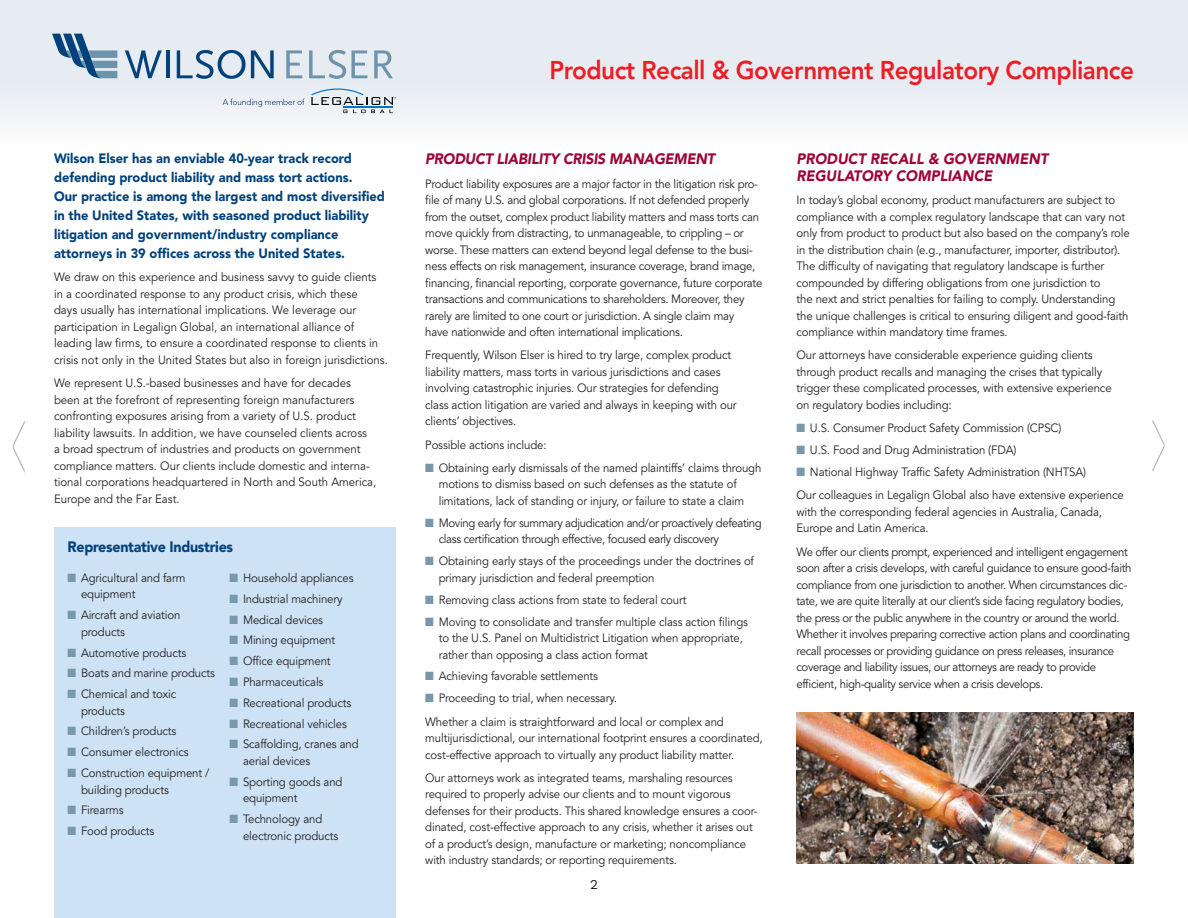
<style>
.page{position:relative;width:1188px;height:918px;background:#fff}
.page>*{position:absolute;margin:0;border:0;box-sizing:border-box;transform-origin:0 0}
.t1{font:100 108px "Work Sans";color:#939598;scale:.25 1}
.t2{font:800 25.5px "Avenir LT Std";letter-spacing:-.02em;color:#ee1d23;scale:.95 1}
.t3{font:italic 900 15px/16.5px "Avenir LT Std";color:#9d053a;scale:.95 1}
.t4{font:italic 900 15px "Avenir LT Std";letter-spacing:-.02em;color:#9d053a;scale:.95 1}
.t5{font:900 15px "Avenir LT Std";letter-spacing:-.02em;color:#01427c;scale:.95 1}
.t6{font:900 13.5px/18.9px "Avenir LT Std";color:#01427c;scale:.95 1}
.t7{font:13.5px "Work Sans";color:#231f20}
.t8{font:12px/16.5px "Avenir LT Std";letter-spacing:-.01em;color:#231f20;scale:.95 1}
.t9{font:12px/16.5px "Avenir LT Std";letter-spacing:-.03em;color:#231f20;scale:.95 1}
.s1{color:#7898ac}
</style>
<div class="page">
<div style="left:0;top:0;width:1188px;height:176px;background:linear-gradient(to bottom,#dee6ee,#fefefe)"></div>
<svg style="left:286px;top:50px;width:16px;height:28px"></svg>
<svg style="left:309px;top:50px;width:58px;height:29px;background:#c0d0db"></svg>
<svg style="left:374px;top:50px;width:19px;height:28px"></svg>
<hr style="left:166px;top:50px;width:3px;height:28px;background:#01427c">
<svg style="left:177px;top:50px;width:97px;height:29px;background:#9db6cc"></svg>
<svg style="left:125px;top:50px;width:37px;height:28px"></svg>
<svg style="left:52px;top:34px;width:65px;height:44px;background:#90acc3"></svg>
<svg style="left:311px;top:89px;width:85px;height:24px"></svg>
<svg style="left:223px;top:99px;width:82px;height:8px"></svg>
<div style="left:54px;top:527px;width:342px;height:391px;background:#cde2f5"></div>
<img style="left:796px;top:713px;width:338px;height:151px">
<h2 class="t2" style="left:549px;top:55px;width:617px">Product Recall &amp; Government Regulatory Compliance</h2>
<p class="t6" style="left:54px;top:149px;width:350px">Wilson Elser has an enviable 40-year track record defending product liability and mass tort actions.<br>Our practice is among the largest and most diversified in the United States, with seasoned product liability litigation and government/industry compliance attorneys in 39 offices across the United States.</p>
<p class="t8" style="left:54px;top:269px;width:353px">We draw on this experience and business savvy to guide clients in a coordinated response to any product crisis, which these<br>days usually has international implications. We leverage our participation in Legalign Global, an international alliance of leading law firms, to ensure a coordinated response to clients in crisis not only in the United States but also in foreign jurisdictions.</p>
<p class="t8" style="left:54px;top:375px;width:341px">We represent U.S.-based businesses and have for decades been at the forefront of representing foreign manufacturers confronting exposures arising from a variety of U.S. product liability lawsuits. In addition, we have counseled clients across<br>a broad spectrum of industries and products on government compliance matters. Our clients include domestic and interna&shy;tional corporations headquartered in North and South America, Europe and the Far East.</p>
<p class="t4" style="left:425px;top:150px;width:307px">PRODUCT LIABILITY CRISIS MANAGEMENT</p>
<p class="t8" style="left:425px;top:176px;width:357px">Product liability exposures are a major factor in the litigation risk pro&shy;file of many U.S. and global corporations. If not defended properly from the outset, complex product liability matters and mass torts can move quickly from distracting, to unmanageable, to crippling – or worse. These matters can extend beyond legal defense to the busi&shy;ness effects on risk management, insurance coverage, brand image, financing, financial reporting, corporate governance, future corporate transactions and communications to shareholders. Moreover, they rarely are limited to one court or jurisdiction. A single claim may<br>have nationwide and often international implications.</p>
<p class="t8" style="left:425px;top:347px;width:329px">Frequently, Wilson Elser is hired to try large, complex product liability matters, mass torts in various jurisdictions and cases involving catastrophic injuries. Our strategies for defending class action litigation are varied and always in keeping with our clients’ objectives.</p>
<p class="t8" style="left:425px;top:437px;width:129px">Possible actions include:</p>
<p class="t8" style="left:439px;top:460px;width:341px;text-indent:-13px"><span class="s1">■</span> Obtaining early dismissals of the named plaintiffs’ claims through motions to dismiss based on such defenses as the statute of limitations, lack of standing or injury, or failure to state a claim</p>
<p class="t9" style="left:439px;top:515px;width:342px;text-indent:-13px"><span class="s1">■</span> Moving early for summary adjudication and/or proactively defeating class certification through effective, focused early discovery</p>
<p class="t8" style="left:439px;top:553px;width:333px;text-indent:-13px"><span class="s1">■</span> Obtaining early stays of the proceedings under the doctrines of primary jurisdiction and federal preemption</p>
<p class="t8" style="left:425px;top:592px;width:276px"><span class="s1">■</span> Removing class actions from state to federal court</p>
<p class="t8" style="left:439px;top:614px;width:327px;text-indent:-14px"><span class="s1">■</span> Moving to consolidate and transfer multiple class action filings to the U.S. Panel on Multidistrict Litigation when appropriate, rather than opposing a class action format</p>
<p class="t8" style="left:425px;top:668px;width:183px"><span class="s1">■</span> Achieving favorable settlements</p>
<p class="t8" style="left:425px;top:687px;width:316px;line-height:23.2px"><span class="s1">■</span> Proceeding to trial, when necessary.<br>Whether a claim is straightforward and local or complex and</p>
<p class="t8" style="left:425px;top:730px;width:357px">multijurisdictional, our international footprint ensures a coordinated, cost-effective approach to virtually any product liability matter.</p>
<p class="t8" style="left:425px;top:770px;width:351px">Our attorneys work as integrated teams, marshaling resources required to properly advise our clients and to mount vigorous defenses for their products. This shared knowledge ensures a coor&shy;dinated, cost-effective approach to any crisis, whether it arises out of a product’s design, manufacture or marketing; noncompliance with industry standards; or reporting requirements.</p>
<p class="t3" style="left:796px;top:151px;width:266px">PRODUCT RECALL &amp; GOVERNMENT<br>REGULATORY COMPLIANCE</p>
<p class="t8" style="left:796px;top:192px;width:352px">In today’s global economy, product manufacturers are subject to compliance with a complex regulatory landscape that can vary not only from product to product but also based on the company’s role in the distribution chain (e.g., manufacturer, importer, distributor).<br>The difficulty of navigating that regulatory landscape is further compounded by differing obligations from one jurisdiction to<br>the next and strict penalties for failing to comply. Understanding the unique challenges is critical to ensuring diligent and good-faith compliance within mandatory time frames.</p>
<p class="t8" style="left:796px;top:347px;width:333px">Our attorneys have considerable experience guiding clients through product recalls and managing the crises that typically trigger these complicated processes, with extensive experience on regulatory bodies including:</p>
<p class="t8" style="left:796px;top:420px;width:280px"><span class="s1">■</span> U.S. Consumer Product Safety Commission (CPSC)</p>
<p class="t8" style="left:796px;top:442px;width:233px"><span class="s1">■</span> U.S. Food and Drug Administration (FDA)</p>
<p class="t8" style="left:796px;top:461px;width:346px;line-height:23.2px"><span class="s1">■</span> National Highway Traffic Safety Administration (NHTSA)<br>Our colleagues in Legalign Global also have extensive experience</p>
<p class="t8" style="left:796px;top:504px;width:323px">with the corresponding federal agencies in Australia, Canada,<br>Europe and Latin America.</p>
<p class="t9" style="left:796px;top:543px;width:354px">We offer our clients prompt, experienced and intelligent engagement soon after a crisis develops, with careful guidance to ensure good-faith compliance from one jurisdiction to another. When circumstances dic&shy;tate, we are quite literally at our client’s side facing regulatory bodies, the press or the public anywhere in the country or around the world.<br>Whether it involves preparing corrective action plans and coordinating recall processes or providing guidance on press releases, insurance coverage and liability issues, our attorneys are ready to provide efficient, high-quality service when a crisis develops.</p>
<h1 class="t1" style="left:11px;top:379px;width:67px">&lt;</h1>
<h1 class="t1" style="left:1151px;top:377px;width:67px">&gt;</h1>
<p class="t5" style="left:68px;top:538px;width:176px">Representative Industries</p>
<p class="t8" style="left:81px;top:570px;width:112px;text-indent:-13px"><span class="s1">■</span> Agricultural and farm equipment</p>
<p class="t8" style="left:81px;top:607px;width:106px;text-indent:-13px"><span class="s1">■</span> Aircraft and aviation products</p>
<p class="t8" style="left:68px;top:644px;width:127px"><span class="s1">■</span> Automotive products</p>
<p class="t8" style="left:68px;top:665px;width:157px"><span class="s1">■</span> Boats and marine products</p>
<p class="t8" style="left:81px;top:686px;width:102px;text-indent:-13px"><span class="s1">■</span> Chemical and toxic products</p>
<p class="t8" style="left:68px;top:723px;width:116px"><span class="s1">■</span> Children’s products</p>
<p class="t8" style="left:68px;top:744px;width:129px"><span class="s1">■</span> Consumer electronics</p>
<p class="t8" style="left:81px;top:765px;width:137px;text-indent:-13px"><span class="s1">■</span> Construction equipment / building products</p>
<p class="t8" style="left:68px;top:802px;width:61px"><span class="s1">■</span> Firearms</p>
<p class="t8" style="left:68px;top:823px;width:93px"><span class="s1">■</span> Food products</p>
<p class="t8" style="left:230px;top:570px;width:132px"><span class="s1">■</span> Household appliances</p>
<p class="t8" style="left:230px;top:591px;width:121px"><span class="s1">■</span> Industrial machinery</p>
<p class="t8" style="left:230px;top:611px;width:100px"><span class="s1">■</span> Medical devices</p>
<p class="t8" style="left:230px;top:632px;width:113px"><span class="s1">■</span> Mining equipment</p>
<p class="t8" style="left:230px;top:653px;width:108px"><span class="s1">■</span> Office equipment</p>
<p class="t8" style="left:230px;top:674px;width:100px"><span class="s1">■</span> Pharmaceuticals</p>
<p class="t8" style="left:230px;top:695px;width:130px"><span class="s1">■</span> Recreational products</p>
<p class="t8" style="left:230px;top:716px;width:125px"><span class="s1">■</span> Recreational vehicles</p>
<p class="t8" style="left:243px;top:736px;width:123px;text-indent:-13px"><span class="s1">■</span> Scaffolding, cranes and aerial devices</p>
<p class="t8" style="left:243px;top:774px;width:106px;text-indent:-13px"><span class="s1">■</span> Sporting goods and equipment</p>
<p class="t8" style="left:243px;top:811px;width:102px;text-indent:-13px"><span class="s1">■</span> Technology and electronic products</p>
<p class="t7" style="left:590px;top:877px;width:9px">2</p>
</div>
